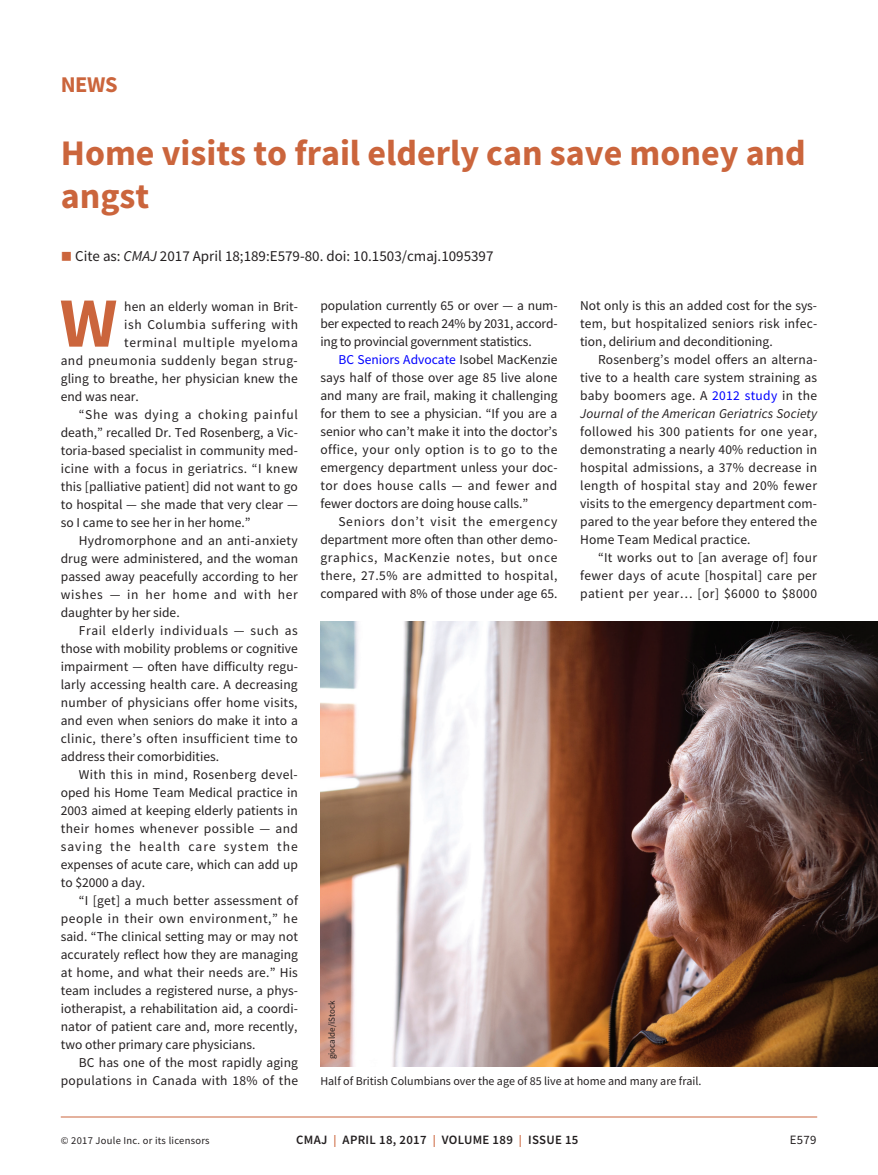
<style>
.page{position:relative;width:878px;height:1175px;background:#fff}
.page>*{position:absolute;margin:0;border:0;box-sizing:border-box;transform-origin:0 0}
.t1{font:700 70.65px "Source Sans Pro";color:#cb653c}
.t2{font:700 36px/43.2px "Source Sans Pro";color:#cb653c}
.t3{font:700 22.5px "Source Sans Pro";color:#cb653c}
.t4{font:15px "Source Sans Pro";color:#231f20}
.t5{font:13.5px/18px "Source Sans Pro";letter-spacing:.005em;color:#231f20;text-align:justify}
.t6{font:13.5px "Source Sans Pro";letter-spacing:.025em;color:#231f20}
.t7{font:13.5px "Source Sans Pro";letter-spacing:.03em;color:#231f20}
.t8{font:13.5px "Source Sans Pro";letter-spacing:.04em;color:#231f20}
.t9{font:13.5px "Source Sans Pro";letter-spacing:.045em;color:#231f20}
.t10{font:13.5px "Source Sans Pro";letter-spacing:.035em;color:#231f20}
.t11{font:13.5px "Source Sans Pro";letter-spacing:.075em;color:#231f20}
.t12{font:13.5px "Source Sans Pro";letter-spacing:.05em;color:#231f20}
.t13{font:13.5px "Source Sans Pro";letter-spacing:.055em;color:#231f20}
.t14{font:600 12.75px "Source Sans Pro";letter-spacing:.025em;color:#231f20}
.t15{font:12.75px "Source Sans Pro";color:#231f20}
.t16{font:12px "Source Sans Pro";color:#231f20}
.t17{font:10.5px "Source Sans Pro";letter-spacing:.025em;color:#231f20}
.t18{font:9px "Source Sans Pro";color:#231f20}
.s1{color:#cb653c}
.s2{font-style:italic}
.s3{color:#00f}
.s4{font-size:12px;color:#cb653c}
</style>
<div class="page">
<hr style="left:61px;top:1116px;width:756px;height:1px;background:#cb653c">
<img style="left:320px;top:621px;width:558px;height:445px">
<h3 class="t3" style="left:61px;top:69px;width:58px">NEWS</h3>
<h2 class="t2" style="left:61px;top:131px;width:746px">Home visits to frail elderly can save money and angst</h2>
<p class="t4" style="left:61px;top:246px;width:434px"><span class="s1">■</span> Cite as: <span class="s2">CMAJ</span> 2017 April 18;189:E579-80. doi: 10.1503/cmaj.1095397</p>
<h1 class="t1" style="left:60px;top:275px;width:59px">W</h1>
<p class="t5" style="left:124px;top:297px;width:175px">hen an elderly woman in Brit-</p>
<p class="t8" style="left:124px;top:315px;width:175px">ish Columbia suffering with</p>
<p class="t9" style="left:124px;top:333px;width:175px">terminal multiple myeloma</p>
<p class="t7" style="left:61px;top:351px;width:238px">and pneumonia suddenly began strug-</p>
<p class="t5" style="left:61px;top:369px;width:238px">gling to breathe, her physician knew the</p>
<p class="t5" style="left:61px;top:387px;width:80px">end was near.</p>
<p class="t12" style="left:79px;top:405px;width:221px">“She was dying a choking painful</p>
<p class="t5" style="left:61px;top:423px;width:239px">death,” recalled Dr. Ted Rosenberg, a Vic-</p>
<p class="t5" style="left:61px;top:441px;width:238px">toria-based specialist in community med-</p>
<p class="t6" style="left:61px;top:459px;width:238px">icine with a focus in geriatrics. “I knew</p>
<p class="t5" style="left:61px;top:477px;width:238px">this [palliative patient] did not want to go</p>
<p class="t5" style="left:61px;top:495px;width:239px">to hospital — she made that very clear —</p>
<p class="t5" style="left:61px;top:513px;width:191px">so I came to see her in her home.”</p>
<p class="t5" style="left:79px;top:531px;width:220px">Hydromorphone and an anti-anxiety</p>
<p class="t5" style="left:61px;top:549px;width:239px">drug were administered, and the woman</p>
<p class="t5" style="left:61px;top:567px;width:238px">passed away peacefully according to her</p>
<p class="t13" style="left:61px;top:585px;width:239px">wishes — in her home and with her</p>
<p class="t5" style="left:61px;top:603px;width:120px">daughter by her side.</p>
<p class="t9" style="left:79px;top:621px;width:220px">Frail elderly individuals — such as</p>
<p class="t5" style="left:61px;top:639px;width:239px">those with mobility problems or cognitive</p>
<p class="t5" style="left:61px;top:657px;width:239px">impairment — often have difficulty regu-</p>
<p class="t5" style="left:61px;top:675px;width:238px">larly accessing health care. A decreasing</p>
<p class="t5" style="left:61px;top:693px;width:238px">number of physicians offer home visits,</p>
<p class="t5" style="left:61px;top:711px;width:238px">and even when seniors do make it into a</p>
<p class="t6" style="left:61px;top:729px;width:238px">clinic, there’s often insufficient time to</p>
<p class="t5" style="left:61px;top:747px;width:160px">address their comorbidities.</p>
<p class="t7" style="left:79px;top:765px;width:220px">With this in mind, Rosenberg devel-</p>
<p class="t5" style="left:61px;top:783px;width:238px">oped his Home Team Medical practice in</p>
<p class="t5" style="left:61px;top:801px;width:239px">2003 aimed at keeping elderly patients in</p>
<p class="t10" style="left:61px;top:819px;width:239px">their homes whenever possible — and</p>
<p class="t11" style="left:61px;top:837px;width:238px">saving the health care system the</p>
<p class="t5" style="left:61px;top:855px;width:238px">expenses of acute care, which can add up</p>
<p class="t5" style="left:61px;top:873px;width:86px">to $2000 a day.</p>
<p class="t5" style="left:79px;top:891px;width:221px">“I [get] a much better assessment of</p>
<p class="t8" style="left:61px;top:909px;width:238px">people in their own environment,” he</p>
<p class="t5" style="left:61px;top:927px;width:239px">said. “The clinical setting may or may not</p>
<p class="t5" style="left:61px;top:945px;width:239px">accurately reflect how they are managing</p>
<p class="t5" style="left:61px;top:963px;width:238px">at home, and what their needs are.” His</p>
<p class="t5" style="left:61px;top:981px;width:239px">team includes a registered nurse, a phys-</p>
<p class="t5" style="left:61px;top:999px;width:239px">iotherapist, a rehabilitation aid, a coordi-</p>
<p class="t5" style="left:61px;top:1017px;width:238px">nator of patient care and, more recently,</p>
<p class="t5" style="left:61px;top:1035px;width:196px">two other primary care physicians.</p>
<p class="t5" style="left:79px;top:1053px;width:221px">BC has one of the most rapidly aging</p>
<p class="t5" style="left:61px;top:1071px;width:239px">populations in Canada with 18% of the</p>
<p class="t5" style="left:320px;top:297px;width:239px">population currently 65 or over — a num&shy;ber expected to reach 24% by 2031, accord&shy;ing to provincial government statistics.</p>
<p class="t5" style="left:320px;top:351px;width:239px;text-indent:18px"><span class="s3">BC Seniors Advocate</span> Isobel MacKenzie says half of those over age 85 live alone and many are frail, making it challenging for them to see a physician. “If you are a senior who can’t make it into the doctor’s office, your only option is to go to the emergency department unless your doc&shy;tor does house calls — and fewer and fewer doctors are doing house calls.”</p>
<p class="t5" style="left:320px;top:513px;width:239px;text-indent:18px">Seniors don’t visit the emergency department more often than other demo&shy;graphics, MacKenzie notes, but once there, 27.5% are admitted to hospital, compared with 8% of those under age 65.</p>
<p class="t5" style="left:580px;top:297px;width:239px">Not only is this an added cost for the sys&shy;tem, but hospitalized seniors risk infec&shy;tion, delirium and deconditioning.</p>
<p class="t5" style="left:580px;top:351px;width:239px;text-indent:18px">Rosenberg’s model offers an alterna&shy;tive to a health care system straining as baby boomers age. A <span class="s3">2012 study</span> in the <span class="s2">Journal of the American Geriatrics Society</span></p>
<p class="t5" style="left:580px;top:423px;width:239px">followed his 300 patients for one year, demonstrating a nearly 40% reduction in hospital admissions, a 37% decrease in length of hospital stay and 20% fewer visits to the emergency department com&shy;pared to the year before they entered the Home Team Medical practice.</p>
<p class="t5" style="left:580px;top:549px;width:238px;text-indent:18px">“It works out to [an average of] four fewer days of acute [hospital] care per patient per year… [or] $6000 to $8000</p>
<p class="t18" style="left:326px;top:1059px;width:60px;rotate:-90deg">giocalde/iStock</p>
<p class="t16" style="left:320px;top:1073px;width:382px">Half of British Columbians over the age of 85 live at home and many are frail.</p>
<p class="t17" style="left:61px;top:1134px;width:150px">© 2017 Joule Inc. or its licensors</p>
<p class="t14" style="left:296px;top:1131px;width:284px">CMAJ <span class="s4">|</span> APRIL 18, 2017 <span class="s4">|</span> VOLUME 189 <span class="s4">|</span> ISSUE 15</p>
<p class="t15" style="left:789px;top:1132px;width:28px">E579</p>
</div>
